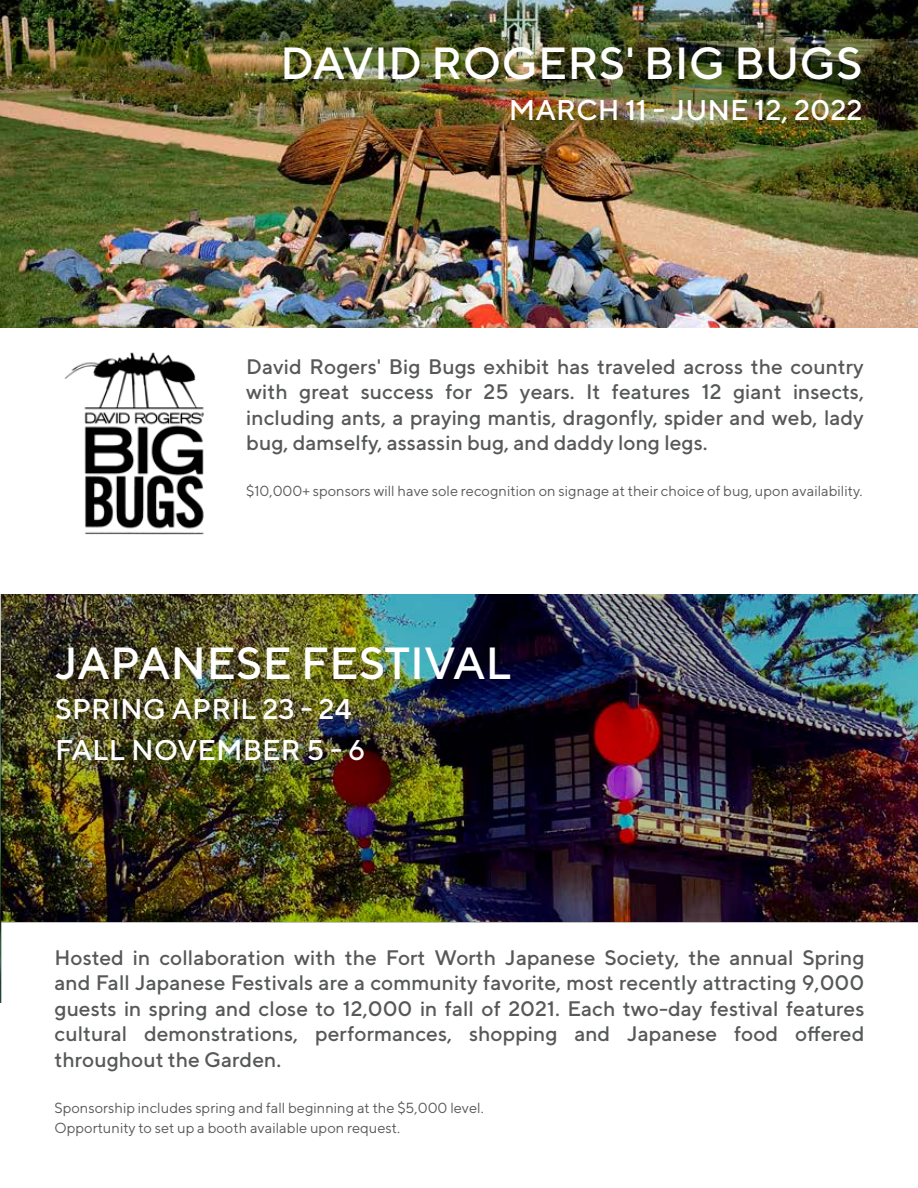
<style>
.page{position:relative;width:918px;height:1188px;background:#fff}
.page>*{position:absolute;margin:0;border:0;box-sizing:border-box;transform-origin:0 0}
.t1{font:500 45px "TT Norms";color:#fff}
.t2{font:500 28.5px/40.5px "TT Norms";color:#fff}
.t3{font:500 21px/25.5px "TT Norms";color:#575958;text-align:justify}
.t4{font:14.7px/20.2px "TT Norms";color:#575958}
</style>
<div class="page">
<img style="left:0;top:594px;width:918px;height:329px">
<img style="left:0;top:0;width:918px;height:328px">
<hr style="left:0;top:700px;width:2px;height:302px;background:#585956">
<img style="left:64px;top:352px;width:140px;height:182px">
<h1 class="t1" style="left:280px;top:36px;width:584px">DAVID ROGERS' BIG BUGS</h1>
<h2 class="t2" style="left:509px;top:89px;width:355px">MARCH 11 - JUNE 12, 2022</h2>
<p class="t3" style="left:246px;top:353px;width:619px">David Rogers' Big Bugs exhibit has traveled across the country with great success for 25 years. It features 12 giant insects, including ants, a praying mantis, dragonfly, spider and web, lady bug, damselfy, assassin bug, and daddy long legs.</p>
<p class="t4" style="left:246px;top:481px;width:618px">$10,000+ sponsors will have sole recognition on signage at their choice of bug, upon availability.</p>
<h1 class="t1" style="left:55px;top:635px;width:458px">JAPANESE FESTIVAL</h1>
<h2 class="t2" style="left:55px;top:688px;width:312px">SPRING APRIL 23 - 24<br>FALL NOVEMBER 5 - 6</h2>
<p class="t3" style="left:55px;top:944px;width:812px">Hosted in collaboration with the Fort Worth Japanese Society, the annual Spring and Fall Japanese Festivals are a community favorite, most recently attracting 9,000 guests in spring and close to 12,000 in fall of 2021. Each two-day festival features cultural demonstrations, performances, shopping and Japanese food offered throughout the Garden.</p>
<p class="t4" style="left:55px;top:1097px;width:431px">Sponsorship includes spring and fall beginning at the $5,000 level.<br>Opportunity to set up a booth available upon request.</p>
</div>
